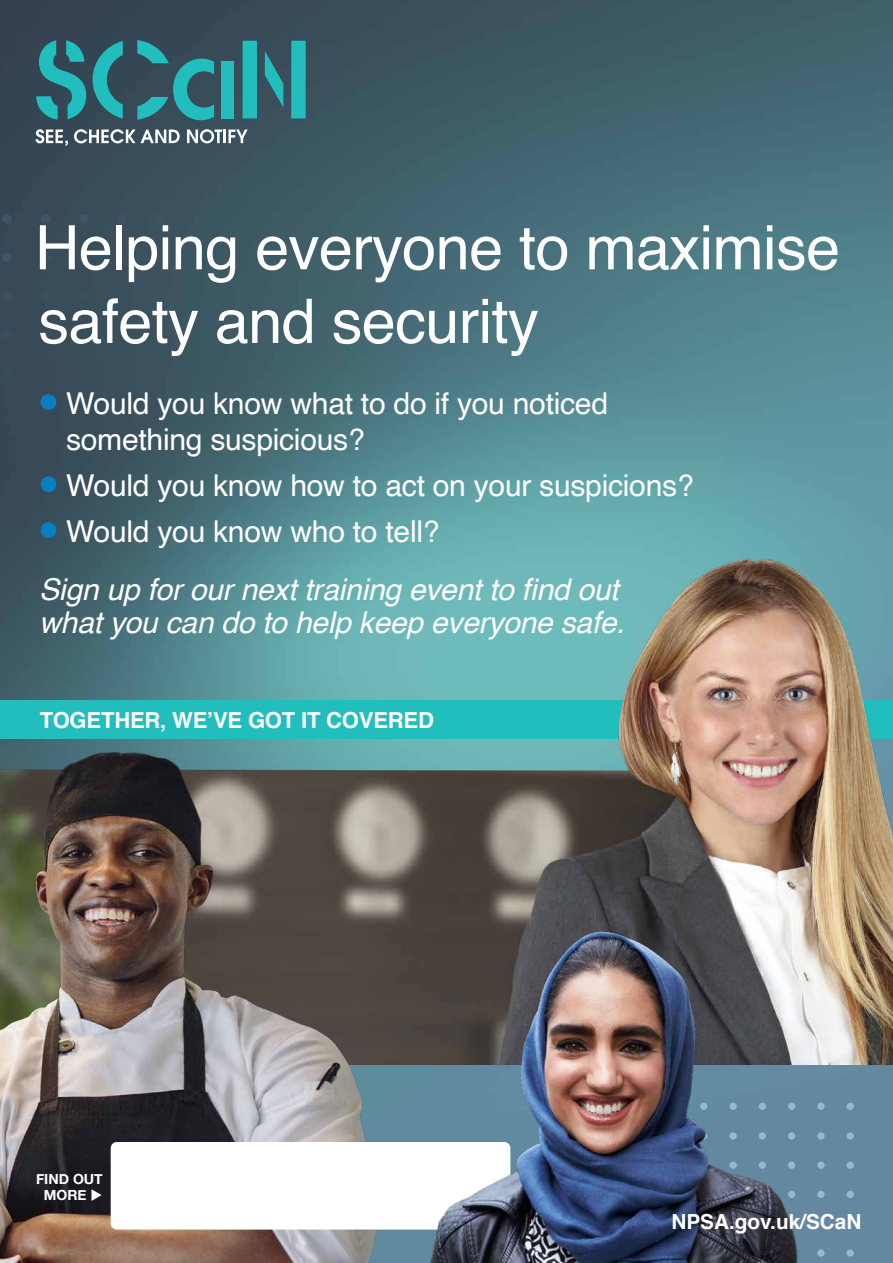
<style>
.page{position:relative;width:893px;height:1263px;background:#fff}
.page>*{position:absolute;margin:0;border:0;box-sizing:border-box;transform-origin:0 0}
.t1{font:61.35px/73.7px "Helvetica";letter-spacing:-.01em;color:#fff}
.t2{font:italic 30.15px/57.6px "Helvetica";letter-spacing:-.01em;color:#fff}
.t3{font:30.15px/36.2px "Helvetica";letter-spacing:-.01em;color:#fff}
.t4{font:700 22.05px "Helvetica";letter-spacing:-.01em;color:#fff}
.t5{font:700 20.7px "Helvetica";color:#fff}
.t6{font:700 13.95px/16.8px "Helvetica Neue";color:#fff;text-align:center}
.s1{font-size:72px;color:#0680c3}
.s2{font-style:normal;font-size:72px;color:#0680c3}
.s3{font-style:normal}
</style>
<div class="page">
<img style="left:0;top:0;width:893px;height:1263px">
<div style="left:2px;top:483px;width:10px;height:10px;background:#384a58;border-radius:50%"></div>
<div style="left:79px;top:483px;width:10px;height:10px;background:#394f5c;border-radius:50%"></div>
<div style="left:156px;top:483px;width:9px;height:10px;background:#3f5e67;border-radius:50%"></div>
<div style="left:41px;top:483px;width:9px;height:10px;background:#384a58;border-radius:50%"></div>
<div style="left:117px;top:483px;width:10px;height:10px;background:#3a5661;border-radius:50%"></div>
<div style="left:194px;top:483px;width:10px;height:10px;background:#40676e;border-radius:50%"></div>
<div style="left:232px;top:483px;width:10px;height:10px;background:#497077;border-radius:50%"></div>
<div style="left:2px;top:406px;width:10px;height:10px;background:#354755;border-radius:50%"></div>
<div style="left:79px;top:406px;width:10px;height:10px;background:#374d5a;border-radius:50%"></div>
<div style="left:156px;top:406px;width:9px;height:10px;background:#3c5461;border-radius:50%"></div>
<div style="left:41px;top:406px;width:9px;height:10px;background:#384a58;border-radius:50%"></div>
<div style="left:117px;top:406px;width:10px;height:10px;background:#394f5c;border-radius:50%"></div>
<div style="left:194px;top:406px;width:10px;height:10px;background:#3c5863;border-radius:50%"></div>
<div style="left:232px;top:406px;width:10px;height:10px;background:#40616a;border-radius:50%"></div>
<div style="left:2px;top:330px;width:10px;height:9px;background:#3b4e5d;border-radius:50%"></div>
<div style="left:79px;top:330px;width:10px;height:9px;background:#374d5a;border-radius:50%"></div>
<div style="left:156px;top:330px;width:9px;height:9px;background:#3b515e;border-radius:50%"></div>
<div style="left:41px;top:330px;width:9px;height:9px;background:#3b4e5c;border-radius:50%"></div>
<div style="left:117px;top:330px;width:10px;height:9px;background:#394f5c;border-radius:50%"></div>
<div style="left:194px;top:330px;width:10px;height:9px;background:#3a5661;border-radius:50%"></div>
<div style="left:232px;top:330px;width:10px;height:9px;background:#3e5a65;border-radius:50%"></div>
<div style="left:2px;top:253px;width:10px;height:9px;background:#3f5464;border-radius:50%"></div>
<div style="left:79px;top:253px;width:10px;height:9px;background:#3b5361;border-radius:50%"></div>
<div style="left:156px;top:253px;width:9px;height:9px;background:#3c525f;border-radius:50%"></div>
<div style="left:41px;top:253px;width:9px;height:9px;background:#3e5261;border-radius:50%"></div>
<div style="left:117px;top:253px;width:10px;height:9px;background:#3b5260;border-radius:50%"></div>
<div style="left:194px;top:253px;width:10px;height:9px;background:#3a5661;border-radius:50%"></div>
<div style="left:232px;top:253px;width:10px;height:9px;background:#3c5863;border-radius:50%"></div>
<div style="left:2px;top:445px;width:10px;height:9px;background:#354755;border-radius:50%"></div>
<div style="left:79px;top:445px;width:10px;height:9px;background:#374d5a;border-radius:50%"></div>
<div style="left:156px;top:445px;width:9px;height:9px;background:#3c5863;border-radius:50%"></div>
<div style="left:41px;top:445px;width:9px;height:9px;background:#384a58;border-radius:50%"></div>
<div style="left:117px;top:445px;width:10px;height:9px;background:#3b515e;border-radius:50%"></div>
<div style="left:194px;top:445px;width:10px;height:9px;background:#3d5e67;border-radius:50%"></div>
<div style="left:232px;top:445px;width:10px;height:9px;background:#40676e;border-radius:50%"></div>
<div style="left:2px;top:368px;width:10px;height:10px;background:#394c5a;border-radius:50%"></div>
<div style="left:79px;top:368px;width:10px;height:10px;background:#374d5a;border-radius:50%"></div>
<div style="left:156px;top:368px;width:9px;height:10px;background:#3b515e;border-radius:50%"></div>
<div style="left:41px;top:368px;width:9px;height:10px;background:#384a58;border-radius:50%"></div>
<div style="left:117px;top:368px;width:10px;height:10px;background:#394f5c;border-radius:50%"></div>
<div style="left:194px;top:368px;width:10px;height:10px;background:#3c5863;border-radius:50%"></div>
<div style="left:232px;top:368px;width:10px;height:10px;background:#3e5a65;border-radius:50%"></div>
<div style="left:2px;top:291px;width:10px;height:10px;background:#3d5160;border-radius:50%"></div>
<div style="left:79px;top:291px;width:10px;height:10px;background:#39505d;border-radius:50%"></div>
<div style="left:156px;top:291px;width:9px;height:10px;background:#3b515e;border-radius:50%"></div>
<div style="left:41px;top:291px;width:9px;height:10px;background:#3b5260;border-radius:50%"></div>
<div style="left:117px;top:291px;width:10px;height:10px;background:#394f5d;border-radius:50%"></div>
<div style="left:194px;top:291px;width:10px;height:10px;background:#3a5661;border-radius:50%"></div>
<div style="left:232px;top:291px;width:10px;height:10px;background:#3e5a65;border-radius:50%"></div>
<div style="left:2px;top:214px;width:10px;height:10px;background:#3e5363;border-radius:50%"></div>
<div style="left:79px;top:214px;width:10px;height:10px;background:#3d5564;border-radius:50%"></div>
<div style="left:156px;top:214px;width:9px;height:10px;background:#3e5563;border-radius:50%"></div>
<div style="left:41px;top:214px;width:9px;height:10px;background:#405464;border-radius:50%"></div>
<div style="left:117px;top:214px;width:10px;height:10px;background:#3d5563;border-radius:50%"></div>
<div style="left:194px;top:214px;width:10px;height:10px;background:#3f5563;border-radius:50%"></div>
<div style="left:232px;top:214px;width:10px;height:10px;background:#3c5863;border-radius:50%"></div>
<div style="left:221px;top:61px;width:13px;height:57px;background:#22bdbd"></div>
<svg style="left:93px;top:41px;width:30px;height:78px;background:#2b8188"></svg>
<svg style="left:137px;top:40px;width:77px;height:80px;background:#2f717a"></svg>
<svg style="left:36px;top:40px;width:50px;height:80px;background:#2b7e86"></svg>
<svg style="left:291px;top:41px;width:15px;height:77px"></svg>
<svg style="left:265px;top:51px;width:18px;height:57px"></svg>
<svg style="left:243px;top:41px;width:14px;height:77px"></svg>
<svg style="left:35px;top:129px;width:33px;height:17px"></svg>
<svg style="left:74px;top:129px;width:106px;height:14px"></svg>
<svg style="left:187px;top:129px;width:61px;height:14px"></svg>
<img style="left:0;top:519px;width:893px;height:546px">
<img style="left:0;top:737px;width:384px;height:526px">
<div style="left:111px;top:1142px;width:399px;height:87px;background:#fff;border-radius:6px"></div>
<svg style="left:817px;top:1161px;width:8px;height:8px"></svg>
<div style="left:847px;top:1161px;width:7px;height:8px;background:#90bdca;border-radius:50%"></div>
<div style="left:817px;top:1102px;width:8px;height:8px;background:#90bdca;border-radius:50%"></div>
<div style="left:847px;top:1102px;width:7px;height:8px;background:#90bdca;border-radius:50%"></div>
<svg style="left:817px;top:1249px;width:8px;height:8px"></svg>
<div style="left:847px;top:1249px;width:7px;height:8px;background:#90bdca;border-radius:50%"></div>
<div style="left:817px;top:1191px;width:8px;height:7px;background:#90bdca;border-radius:50%"></div>
<div style="left:847px;top:1191px;width:7px;height:7px;background:#90bdca;border-radius:50%"></div>
<svg style="left:817px;top:1132px;width:8px;height:7px"></svg>
<div style="left:847px;top:1132px;width:7px;height:7px;background:#90bdca;border-radius:50%"></div>
<img style="left:430px;top:925px;width:376px;height:338px">
<h1 class="t1" style="left:35px;top:213px;width:807px">Helping everyone to maximise safety and security</h1>
<p class="t3" style="left:66px;top:387px;width:544px;text-indent:-31px"><span class="s1">•</span> Would you know what to do if you noticed something suspicious?</p>
<p class="t3" style="left:35px;top:469px;width:660px"><span class="s1">•</span> Would you know how to act on your suspicions?</p>
<p class="t2" style="left:35px;top:504px;width:585px"><span class="s2">•</span> <span class="s3">Would you know who to tell?<br></span>Sign up for our next training event to find out</p>
<p class="t2" style="left:39px;top:595px;width:587px">what you can do to help keep everyone safe.</p>
<p class="t4" style="left:40px;top:702px;width:396px">TOGETHER, WE’VE GOT IT COVERED</p>
<p class="t6" style="left:36px;top:1170px;width:68px">FIND OUT<br>MORE ◆</p>
<p class="t5" style="left:671px;top:1205px;width:192px">NPSA.gov.uk/SCaN</p>
</div>
